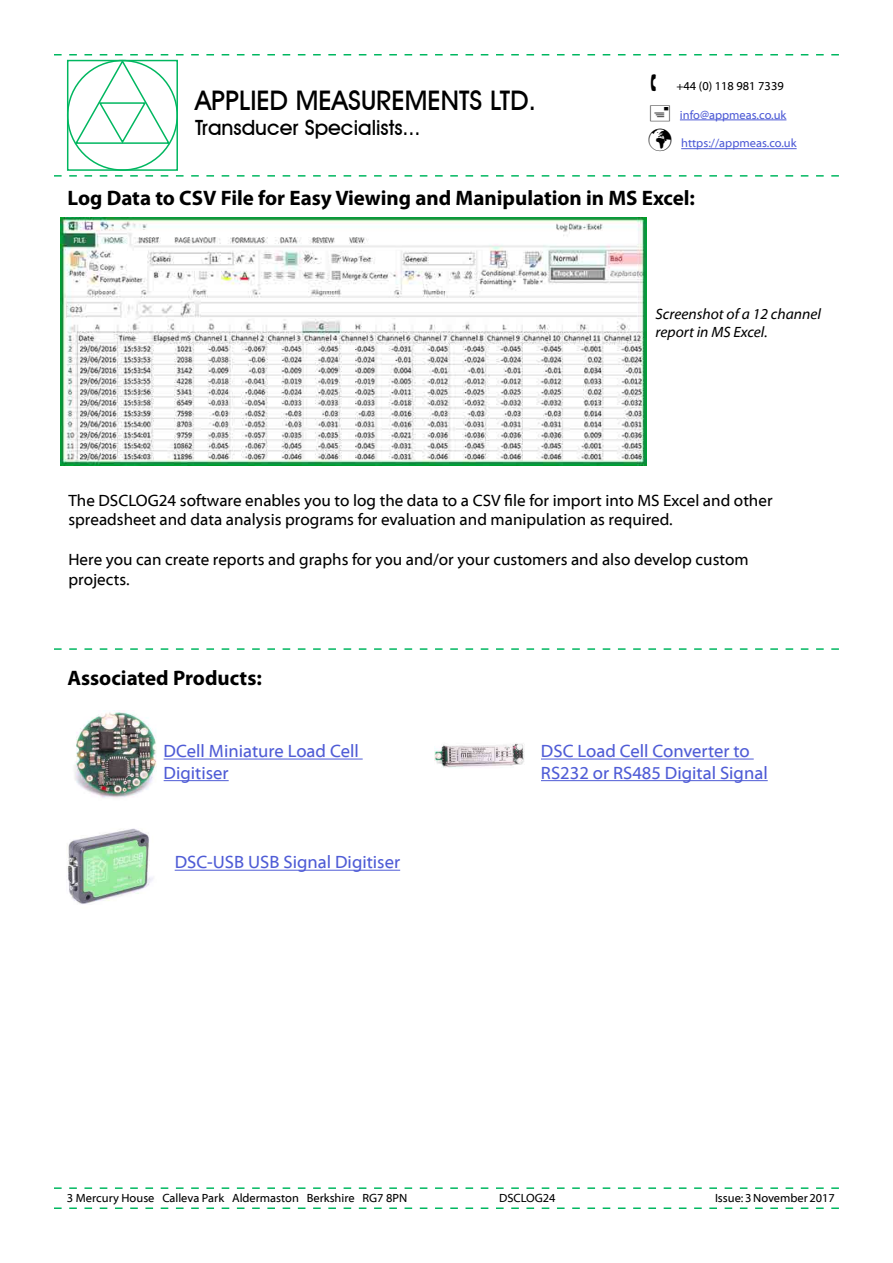
<style>
.page{position:relative;width:893px;height:1263px;background:#fff}
.page>*{position:absolute;margin:0;border:0;box-sizing:border-box;transform-origin:0 0}
.t1{font:500 27px "Avant Garde IT Cby BT";color:#000}
.t2{font:700 21px "Myriad Pro";color:#000}
.t3{font:500 21px "Avant Garde IT Cby BT";color:#000}
.t4{font:18px/21.6px "Myriad Web Pro";color:#4f5cd6}
.t5{font:16.5px/19.8px "Myriad Web Pro";color:#000}
.t6{font:italic 15px/18px "Myriad Web Pro";color:#000}
.t7{font:12px "Myriad Web Pro";color:#000}
.t8{font:12px "Myriad Web Pro";color:#4f5cd6}
.s1{color:#000}
</style>
<div class="page">
<div style="left:67px;top:60px;width:111px;height:111px;border:2px solid #00b760"></div>
<svg style="left:54px;top:175px;width:785px;height:2px"></svg>
<hr style="left:681px;top:148px;width:116px;height:1px;background:#4f5cd6">
<svg style="left:54px;top:1187px;width:785px;height:2px"></svg>
<svg style="left:54px;top:1207px;width:785px;height:2px"></svg>
<img style="left:75px;top:710px;width:82px;height:88px">
<img style="left:434px;top:743px;width:90px;height:25px">
<img style="left:67px;top:828px;width:86px;height:76px">
<hr style="left:164px;top:758px;width:199px;height:1px;background:#4f5cd6">
<hr style="left:164px;top:780px;width:65px;height:1px;background:#4f5cd6">
<hr style="left:541px;top:758px;width:213px;height:1px;background:#4f5cd6">
<hr style="left:541px;top:780px;width:227px;height:1px;background:#4f5cd6">
<hr style="left:175px;top:870px;width:225px;height:1px;background:#4f5cd6">
<svg style="left:54px;top:648px;width:785px;height:2px"></svg>
<img style="left:60px;top:218px;width:587px;height:248px">
<svg style="left:54px;top:54px;width:785px;height:91px"></svg>
<p class="t1" style="left:195px;top:84px;width:343px">APPLIED MEASUREMENTS LTD.</p>
<p class="t3" style="left:195px;top:115px;width:227px">Transducer Specialists...</p>
<p class="t7" style="left:676px;top:79px;width:109px">+44 (0) 118 981 7339</p>
<p class="t8" style="left:680px;top:108px;width:108px">info@appmeas.co.uk</p>
<p class="t8" style="left:648px;top:137px;width:150px"><span class="s1">✓</span> https://appmeas.co.uk</p>
<p class="t2" style="left:68px;top:184px;width:629px">Log Data to CSV File for Easy Viewing and Manipulation in MS Excel:</p>
<p class="t6" style="left:656px;top:305px;width:167px">Screenshot of a 12 channel report in MS Excel.</p>
<p class="t5" style="left:68px;top:491px;width:706px">The DSCLOG24 software enables you to log the data to a CSV file for import into MS Excel and other spreadsheet and data analysis programs for evaluation and manipulation as required.</p>
<p class="t5" style="left:68px;top:550px;width:682px">Here you can create reports and graphs for you and/or your customers and also develop custom projects.</p>
<p class="t2" style="left:67px;top:664px;width:196px">Associated Products:</p>
<p class="t4" style="left:164px;top:741px;width:197px">DCell Miniature Load Cell<br>Digitiser</p>
<p class="t4" style="left:541px;top:741px;width:228px">DSC Load Cell Converter to<br>RS232 or RS485 Digital Signal</p>
<p class="t4" style="left:175px;top:852px;width:227px">DSC-USB USB Signal Digitiser</p>
<p class="t7" style="left:67px;top:1191px;width:342px">3 Mercury House Calleva Park Aldermaston Berkshire RG7 8PN</p>
<p class="t7" style="left:499px;top:1191px;width:58px">DSCLOG24</p>
<p class="t7" style="left:715px;top:1191px;width:121px">Issue: 3 November 2017</p>
</div>
